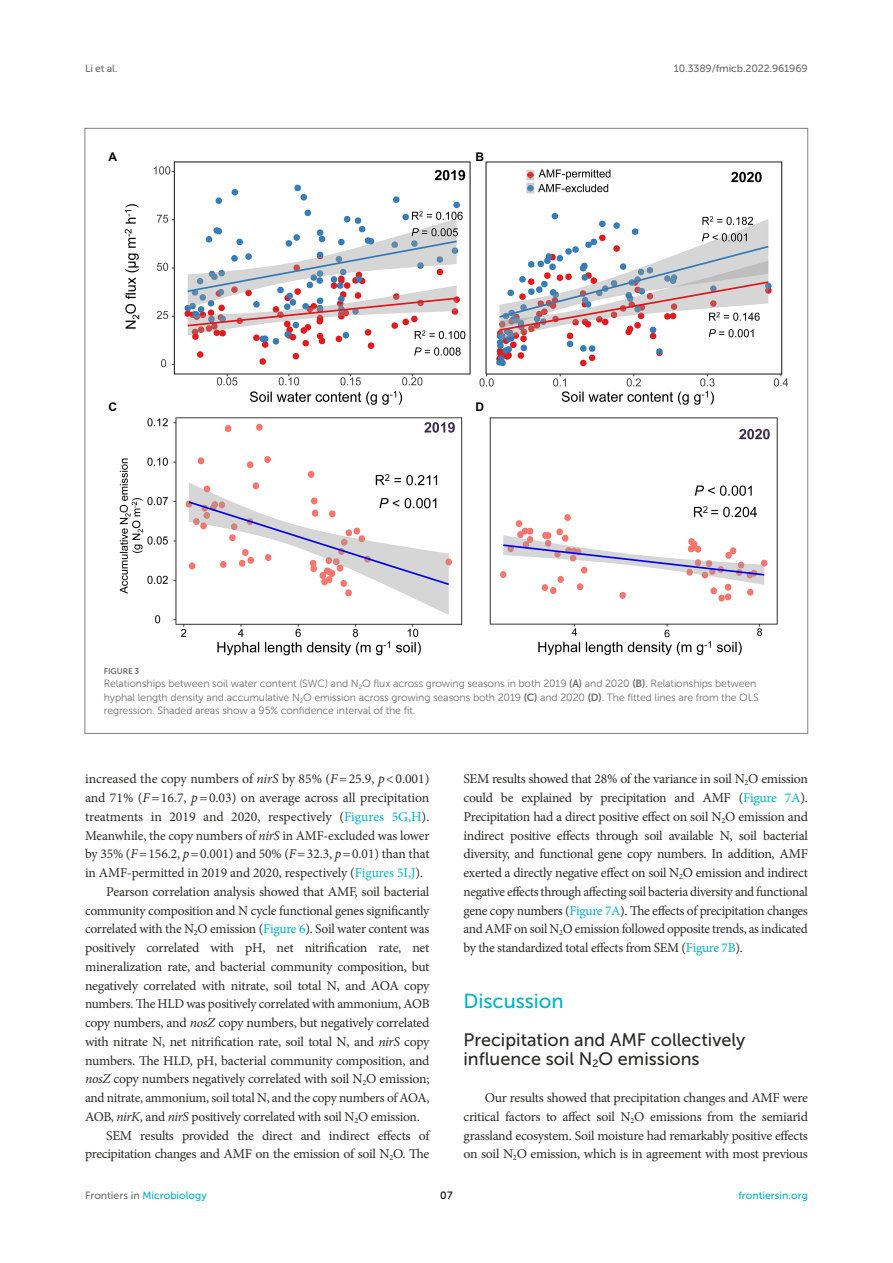
<style>
.page{position:relative;width:893px;height:1263px;background:#fff}
.page>*{position:absolute;margin:0;border:0;box-sizing:border-box;transform-origin:0 0}
.HEAD_1{font:20.25px "Museo Sans 500";color:#00b4c4}
.HEAD_2_after_HEAD_1{font:18px/18.8px "Museo Sans 500";color:#2b2b2a}
.TEXT{font:13.5px/18.8px "Minion Pro";letter-spacing:-.025em;color:#2b2b2a;text-align:justify}
.TEXT_FLUSH{font:13.5px/18.8px "Minion Pro";letter-spacing:-.02em;color:#2b2b2a;text-align:justify}
.t1{font:700 12px "Arial";color:#000}
.FIG_LEG{font:10.5px/13.5px "Museo Sans 300";letter-spacing:-.01em;color:#706f70}
.t2{font:10.5px "Museo Sans 500";color:#00b4c4}
.t3{font:10.5px "Museo Sans 500";letter-spacing:-.015em;color:#706f70}
.t4{font:10.5px "Museo Sans 500";color:#000}
.FIG_HD{font:8.25px "Museo Sans 700";letter-spacing:-.01em;color:#706f70}
.s1{font-family:"Museo Sans 700"}
.s2{font-style:italic}
.s3{color:#00b4c4}
.s4{color:#706f70}
</style>
<div class="page">
<img style="left:119px;top:161px;width:669px;height:494px">
<p class="t3" style="left:85px;top:63px;width:34px">Li et al.</p>
<p class="t3" style="left:674px;top:63px;width:135px">10.3389/fmicb.2022.961969</p>
<p class="t1" style="left:109px;top:148px;width:10px">A</p>
<p class="t1" style="left:475px;top:148px;width:10px">B</p>
<p class="t1" style="left:109px;top:398px;width:10px">C</p>
<p class="t1" style="left:475px;top:398px;width:10px">D</p>
<p class="FIG_HD" style="left:104px;top:666px;width:37px">FIGURE 3</p>
<p class="FIG_LEG" style="left:104px;top:677px;width:656px">Relationships between soil water content (SWC) and N<sub>2</sub>O flux across growing seasons in both 2019 <span class="s1">(A)</span> and 2020 <span class="s1">(B)</span>. Relationships between hyphal length density and accumulative N<sub>2</sub>O emission across growing seasons both 2019 <span class="s1">(C)</span> and 2020 <span class="s1">(D)</span>. The fitted lines are from the OLS regression. Shaded areas show a 95% confidence interval of the fit.</p>
<p class="TEXT" style="left:85px;top:770px;width:346px">increased the copy numbers of <span class="s2">nirS</span> by 85% (<span class="s2">F</span>=25.9, <span class="s2">p</span>&lt;0.001) and 71% (<span class="s2">F</span>=16.7, <span class="s2">p</span>=0.03) on average across all precipitation treatments in 2019 and 2020, respectively (<span class="s3">Figures 5G,H</span>).<br>Meanwhile, the copy numbers of <span class="s2">nirS</span> in AMF-excluded was lower by 35% (<span class="s2">F</span>=156.2, <span class="s2">p</span>=0.001) and 50% (<span class="s2">F</span>=32.3, <span class="s2">p</span>=0.01) than that in AMF-permitted in 2019 and 2020, respectively (<span class="s3">Figures 5I,J</span>).</p>
<p class="TEXT" style="left:85px;top:882px;width:346px;text-indent:21px">Pearson correlation analysis showed that AMF, soil bacterial community composition and N cycle functional genes significantly correlated with the N<sub>2</sub>O emission (<span class="s3">Figure 6</span>). Soil water content was positively correlated with pH, net nitrification rate, net mineralization rate, and bacterial community composition, but negatively correlated with nitrate, soil total N, and AOA copy numbers. The HLD was positively correlated with ammonium, AOB copy numbers, and <span class="s2">nosZ</span> copy numbers, but negatively correlated with nitrate N, net nitrification rate, soil total N, and <span class="s2">nirS</span> copy numbers. The HLD, pH, bacterial community composition, and <span class="s2">nosZ</span> copy numbers negatively correlated with soil N<sub>2</sub>O emission; and nitrate, ammonium, soil total N, and the copy numbers of AOA, AOB, <span class="s2">nirK</span>, and <span class="s2">nirS</span> positively correlated with soil N<sub>2</sub>O emission.</p>
<p class="TEXT" style="left:85px;top:1126px;width:346px;text-align:right">SEM results provided the direct and indirect effects of precipitation changes and AMF on the emission of soil N<sub>2</sub>O. The</p>
<p class="TEXT" style="left:463px;top:770px;width:346px">SEM results showed that 28% of the variance in soil N<sub>2</sub>O emission could be explained by precipitation and AMF (<span class="s3">Figure 7A</span>).<br>Precipitation had a direct positive effect on soil N<sub>2</sub>O emission and indirect positive effects through soil available N, soil bacterial diversity, and functional gene copy numbers. In addition, AMF exerted a directly negative effect on soil N<sub>2</sub>O emission and indirect negative effects through affecting soil bacteria diversity and functional gene copy numbers (<span class="s3">Figure 7A</span>). The effects of precipitation changes and AMF on soil N<sub>2</sub>O emission followed opposite trends, as indicated by the standardized total effects from SEM (<span class="s3">Figure 7B</span>).</p>
<p class="HEAD_1" style="left:463px;top:990px;width:102px">Discussion</p>
<p class="HEAD_2_after_HEAD_1" style="left:463px;top:1030px;width:283px">Precipitation and AMF collectively influence soil N<sub>2</sub>O emissions</p>
<p class="TEXT_FLUSH" style="left:463px;top:1088px;width:346px;text-indent:21px">Our results showed that precipitation changes and AMF were critical factors to affect soil N<sub>2</sub>O emissions from the semiarid grassland ecosystem. Soil moisture had remarkably positive effects on soil N<sub>2</sub>O emission, which is in agreement with most previous</p>
<p class="t2" style="left:85px;top:1190px;width:123px"><span class="s4">Frontiers in</span> Microbiology</p>
<p class="t4" style="left:440px;top:1190px;width:14px">07</p>
<p class="t2" style="left:738px;top:1190px;width:71px">frontiersin.org</p>
</div>
